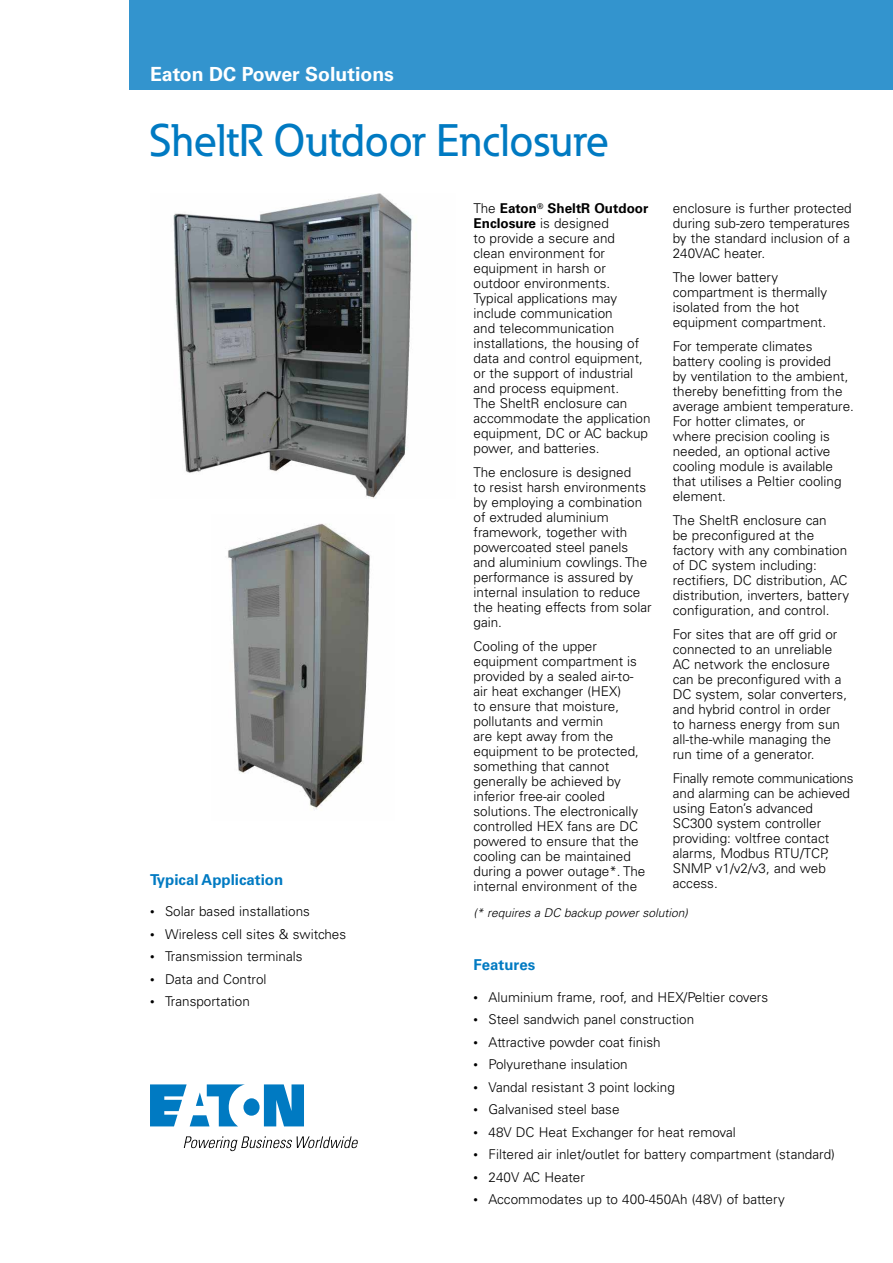
<style>
.page{position:relative;width:893px;height:1263px;background:#fff}
.page>*{position:absolute;margin:0;border:0;box-sizing:border-box;transform-origin:0 0}
.t1{font:500 45px "Eaton";color:#007ac2}
.t2{font:700 19.5px "Univers LT Std";color:#fff}
.t3{font:700 15px "Univers LT Std";color:#007ac2}
.t4{font:300 13.5px/15px "Univers LT Std";color:#000}
.t5{font:italic 300 12px "Univers LT Std";color:#000}
.s1{font-size:9px}
.s2{font-weight:700}
</style>
<div class="page">
<svg style="left:150px;top:1084px;width:154px;height:42px"></svg>
<svg style="left:184px;top:1136px;width:174px;height:15px"></svg>
<img style="left:173px;top:193px;width:239px;height:306px">
<img style="left:228px;top:523px;width:142px;height:286px">
<div style="left:129px;top:0;width:764px;height:90px;background:#3394ce"></div>
<h2 class="t2" style="left:150px;top:63px;width:246px">Eaton DC Power Solutions</h2>
<h1 class="t1" style="left:149px;top:113px;width:461px">SheltR Outdoor Enclosure</h1>
<p class="t3" style="left:150px;top:871px;width:135px">Typical Application</p>
<p class="t4" style="left:150px;top:904px;width:162px"><span class="s1">•</span> Solar based installations</p>
<p class="t4" style="left:150px;top:926px;width:198px"><span class="s1">•</span> Wireless cell sites &amp; switches</p>
<p class="t4" style="left:150px;top:949px;width:154px"><span class="s1">•</span> Transmission terminals</p>
<p class="t4" style="left:150px;top:971px;width:118px"><span class="s1">•</span> Data and Control</p>
<p class="t4" style="left:150px;top:994px;width:101px"><span class="s1">•</span> Transportation</p>
<p class="t4" style="left:473px;top:201px;width:179px">The <span class="s2">Eaton</span><sup>®</sup> <span class="s2">SheltR Outdoor<br>Enclosure</span> is designed<br>to provide a secure and<br>clean environment for equipment in harsh or outdoor environments.<br>Typical applications may include communication<br>and telecommunication installations, the housing of data and control equipment, or the support of industrial and process equipment.<br>The SheltR enclosure can accommodate the application equipment, DC or AC backup power, and batteries.</p>
<p class="t4" style="left:473px;top:465px;width:180px">The enclosure is designed<br>to resist harsh environments by employing a combination of extruded aluminium framework, together with powercoated steel panels and aluminium cowlings. The performance is assured by internal insulation to reduce the heating effects from solar gain.</p>
<p class="t4" style="left:473px;top:639px;width:173px">Cooling of the upper equipment compartment is provided by a sealed air-to&shy;air heat exchanger (HEX)<br>to ensure that moisture, pollutants and vermin<br>are kept away from the equipment to be protected, something that cannot generally be achieved by inferior free-air cooled solutions. The electronically controlled HEX fans are DC powered to ensure that the cooling can be maintained during a power outage*. The internal environment of the</p>
<p class="t4" style="left:673px;top:201px;width:180px">enclosure is further protected during sub-zero temperatures by the standard inclusion of a<br>240VAC heater.</p>
<p class="t4" style="left:673px;top:270px;width:156px">The lower battery compartment is thermally isolated from the hot equipment compartment.</p>
<p class="t4" style="left:673px;top:339px;width:183px">For temperate climates battery cooling is provided<br>by ventilation to the ambient, thereby benefitting from the average ambient temperature.<br>For hotter climates, or<br>where precision cooling is needed, an optional active cooling module is available that utilises a Peltier cooling element.</p>
<p class="t4" style="left:673px;top:513px;width:178px">The SheltR enclosure can<br>be preconfigured at the factory with any combination of DC system including: rectifiers, DC distribution, AC distribution, inverters, battery configuration, and control.</p>
<p class="t4" style="left:673px;top:627px;width:176px">For sites that are off grid or connected to an unreliable<br>AC network the enclosure can be preconfigured with a<br>DC system, solar converters, and hybrid control in order<br>to harness energy from sun all-the-while managing the run time of a generator.</p>
<p class="t4" style="left:673px;top:771px;width:182px">Finally remote communications and alarming can be achieved using Eaton’s advanced<br>SC300 system controller providing: voltfree contact alarms, Modbus RTU/TCP,<br>SNMP v1/v2/v3, and web access.</p>
<p class="t5" style="left:473px;top:905px;width:216px">(* requires a DC backup power solution)</p>
<p class="t3" style="left:473px;top:956px;width:63px">Features</p>
<p class="t4" style="left:473px;top:990px;width:296px"><span class="s1">•</span> Aluminium frame, roof, and HEX/Peltier covers</p>
<p class="t4" style="left:473px;top:1012px;width:222px"><span class="s1">•</span> Steel sandwich panel construction</p>
<p class="t4" style="left:473px;top:1035px;width:189px"><span class="s1">•</span> Attractive powder coat finish</p>
<p class="t4" style="left:473px;top:1057px;width:156px"><span class="s1">•</span> Polyurethane insulation</p>
<p class="t4" style="left:473px;top:1080px;width:203px"><span class="s1">•</span> Vandal resistant 3 point locking</p>
<p class="t4" style="left:473px;top:1102px;width:148px"><span class="s1">•</span> Galvanised steel base</p>
<p class="t4" style="left:473px;top:1125px;width:264px"><span class="s1">•</span> 48V DC Heat Exchanger for heat removal</p>
<p class="t4" style="left:473px;top:1147px;width:363px"><span class="s1">•</span> Filtered air inlet/outlet for battery compartment (standard)</p>
<p class="t4" style="left:473px;top:1170px;width:113px"><span class="s1">•</span> 240V AC Heater</p>
<p class="t4" style="left:473px;top:1192px;width:313px"><span class="s1">•</span> Accommodates up to 400-450Ah (48V) of battery</p>
</div>
